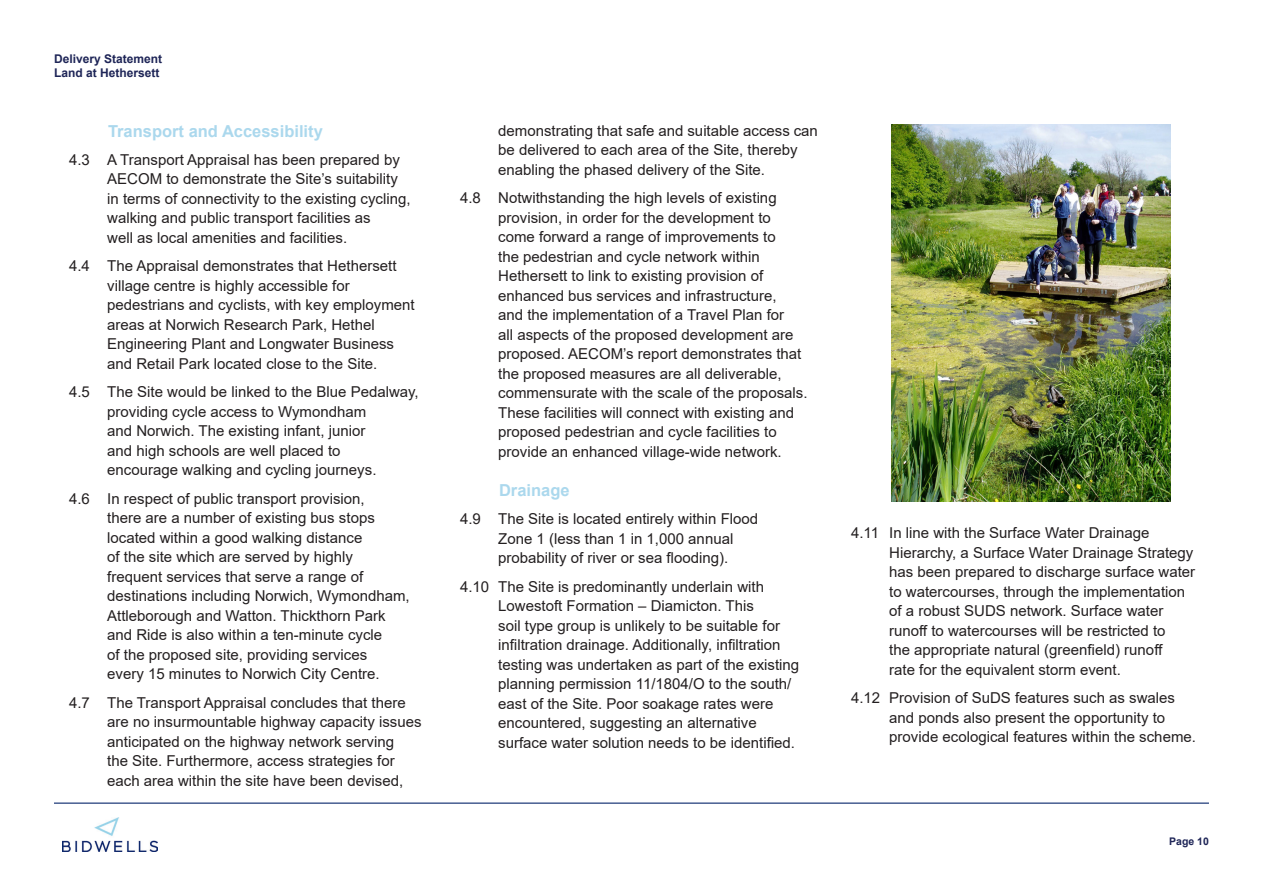
<style>
.page{position:relative;width:1263px;height:893px;background:#fff}
.page>*{position:absolute;margin:0;border:0;box-sizing:border-box;transform-origin:0 0}
.Heading_2{font:700 16.5px "Arial";color:#abd8ed}
.t1{font:15px/19.5px "Arial";color:#231f20}
.t2{font:700 12px/14.4px "Arial";color:#1e2557}
.t3{font:700 10.5px "Arial";color:#1e2557}
</style>
<div class="page">
<img style="left:63px;top:818px;width:95px;height:34px">
<hr style="left:54px;top:802px;width:1155px;height:2px;background:#08276c">
<img style="left:892px;top:125px;width:278px;height:376px">
<p class="t2" style="left:54px;top:51px;width:110px">Delivery Statement<br>Land at Hethersett</p>
<p class="Heading_2" style="left:108px;top:119px;width:216px">Transport and Accessibility</p>
<p class="t1" style="left:107px;top:150px;width:305px;text-indent:-38px">4.3 A Transport Appraisal has been prepared by AECOM to demonstrate the Site’s suitability in terms of connectivity to the existing cycling, walking and public transport facilities as<br>well as local amenities and facilities.</p>
<p class="t1" style="left:107px;top:256px;width:309px;text-indent:-38px">4.4 The Appraisal demonstrates that Hethersett village centre is highly accessible for pedestrians and cyclists, with key employment areas at Norwich Research Park, Hethel Engineering Plant and Longwater Business and Retail Park located close to the Site.</p>
<p class="t1" style="left:107px;top:382px;width:313px;text-indent:-38px">4.5 The Site would be linked to the Blue Pedalway, providing cycle access to Wymondham<br>and Norwich. The existing infant, junior<br>and high schools are well placed to<br>encourage walking and cycling journeys.</p>
<p class="t1" style="left:107px;top:489px;width:304px;text-indent:-38px">4.6 In respect of public transport provision,<br>there are a number of existing bus stops located within a good walking distance<br>of the site which are served by highly frequent services that serve a range of destinations including Norwich, Wymondham, Attleborough and Watton. Thickthorn Park and Ride is also within a ten-minute cycle<br>of the proposed site, providing services<br>every 15 minutes to Norwich City Centre.</p>
<p class="t1" style="left:107px;top:693px;width:316px;text-indent:-38px">4.7 The Transport Appraisal concludes that there are no insurmountable highway capacity issues anticipated on the highway network serving<br>the Site. Furthermore, access strategies for each area within the site have been devised,</p>
<p class="t1" style="left:498px;top:121px;width:321px">demonstrating that safe and suitable access can be delivered to each area of the Site, thereby enabling the phased delivery of the Site.</p>
<p class="t1" style="left:498px;top:188px;width:311px;text-indent:-38px">4.8 Notwithstanding the high levels of existing provision, in order for the development to come forward a range of improvements to<br>the pedestrian and cycle network within Hethersett to link to existing provision of enhanced bus services and infrastructure,<br>and the implementation of a Travel Plan for<br>all aspects of the proposed development are proposed. AECOM’s report demonstrates that the proposed measures are all deliverable, commensurate with the scale of the proposals.<br>These facilities will connect with existing and proposed pedestrian and cycle facilities to provide an enhanced village-wide network.</p>
<p class="Heading_2" style="left:499px;top:479px;width:72px">Drainage</p>
<p class="t1" style="left:498px;top:509px;width:262px;text-indent:-38px">4.9 The Site is located entirely within Flood<br>Zone 1 (less than 1 in 1,000 annual probability of river or sea flooding).</p>
<p class="t1" style="left:498px;top:577px;width:302px;text-indent:-38px">4.10 The Site is predominantly underlain with Lowestoft Formation – Diamicton. This<br>soil type group is unlikely to be suitable for infiltration drainage. Additionally, infiltration testing was undertaken as part of the existing planning permission 11/1804/O to the south/ east of the Site. Poor soakage rates were encountered, suggesting an alternative surface water solution needs to be identified.</p>
<p class="t1" style="left:889px;top:523px;width:307px;text-indent:-38px">4.11 In line with the Surface Water Drainage Hierarchy, a Surface Water Drainage Strategy has been prepared to discharge surface water to watercourses, through the implementation of a robust SUDS network. Surface water runoff to watercourses will be restricted to<br>the appropriate natural (greenfield) runoff<br>rate for the equivalent storm event.</p>
<p class="t1" style="left:889px;top:688px;width:308px;text-indent:-38px">4.12 Provision of SuDS features such as swales and ponds also present the opportunity to provide ecological features within the scheme.</p>
<p class="t3" style="left:1169px;top:833px;width:41px">Page 10</p>
</div>
